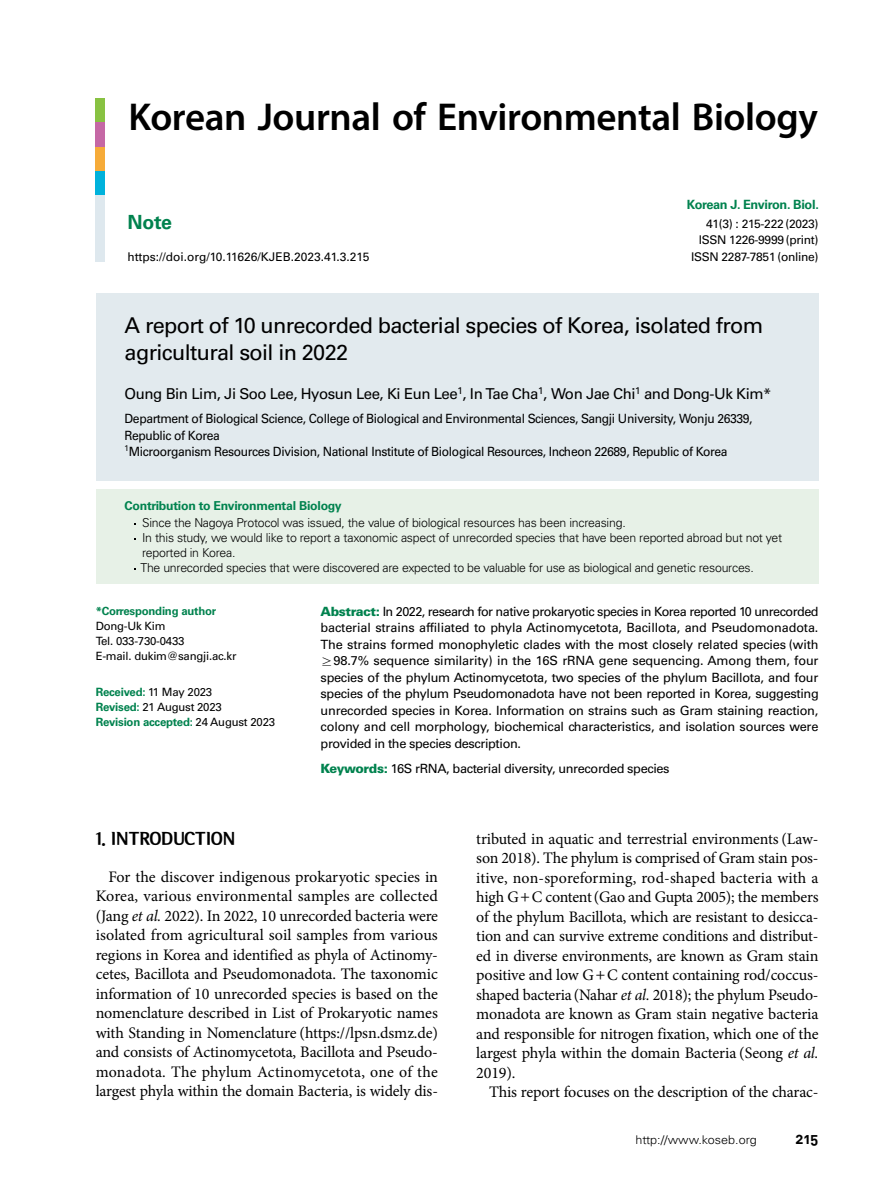
<style>
.page{position:relative;width:893px;height:1191px;background:#fff}
.page>*{position:absolute;margin:0;border:0;box-sizing:border-box;transform-origin:0 0}
.t1{font:600 39px "Myriad Pro";letter-spacing:-.01em;color:#000}
.t2{font:21.75px/27px "Univers LT Std";letter-spacing:-.03em;color:#000}
.t3{font:700 19.5px "Univers LT Std";color:#00824e}
.t4{font:700 17.25px "Auction Gothic";letter-spacing:-.03em;color:#000}
.t5{font:16.05px/19.5px "Minion Pro";letter-spacing:-.01em;color:#000;text-align:justify}
.t6{font:15px "Univers LT Std";letter-spacing:-.03em;color:#000}
.t7{font:15px "DIN Bold Alternate";color:#000}
.t8{font:12.75px/16.5px "Univers LT Std";letter-spacing:-.03em;color:#000;text-align:justify}
.t9{font:12.75px/16.5px "Univers LT Std";letter-spacing:-.03em;color:#000;scale:.95 1}
.t10{font:700 12.75px "Univers LT Std";letter-spacing:-.025em;color:#00824e}
.t11{font:300 12.3px/15px "Univers LT Std";letter-spacing:-.02em;color:#000}
.t12{font:700 12.3px "Univers LT Std";letter-spacing:-.02em;color:#00824e}
.t13{font:12px/16.5px "Univers LT Std";letter-spacing:-.025em;color:#000;text-align:right}
.t14{font:12px "Univers LT Std";color:#000}
.t15{font:300 12px "Univers LT Std";color:#000;scale:1.05 1}
.t16{font:700 11.4px/15px "Univers LT Std";letter-spacing:-.02em;color:#00824e}
.t17{font:11.4px/15px "Univers LT Std";letter-spacing:-.02em;color:#000}
.s1{font-weight:400;color:#000}
.s2{font-weight:900;color:#00824e}
.s3{font-family:"Letter Gothic Std";font-size:12px}
.s4{font-style:italic}
.s5{font-family:"Cambria Math";font-size:13.5px}
</style>
<div class="page">
<div style="left:96px;top:98px;width:9px;height:25px;background:#88c242"></div>
<div style="left:96px;top:123px;width:9px;height:24px;background:#c568a5"></div>
<div style="left:96px;top:147px;width:9px;height:25px;background:#f6ab39"></div>
<div style="left:96px;top:172px;width:9px;height:24px;background:#00b2dc"></div>
<div style="left:96px;top:196px;width:9px;height:66px;background:#dee8ee"></div>
<div style="left:96px;top:293px;width:723px;height:187px;background:#e2eaee"></div>
<div style="left:96px;top:489px;width:723px;height:94px;background:#e7f1e7"></div>
<h1 class="t1" style="left:128px;top:92px;width:691px">Korean Journal of Environmental Biology</h1>
<p class="t3" style="left:128px;top:210px;width:46px">Note</p>
<p class="t14" style="left:128px;top:249px;width:243px">https://doi.org/10.11626/KJEB.2023.41.3.215</p>
<p class="t10" style="left:687px;top:197px;width:134px">Korean J. Environ. Biol.</p>
<p class="t13" style="left:691px;top:215px;width:129px">41(3) : 215-222 (2023)<br>ISSN 1226-9999 (print)<br>ISSN 2287-7851 (online)</p>
<h2 class="t2" style="left:125px;top:312px;width:640px">A report of 10 unrecorded bacterial species of Korea, isolated from agricultural soil in 2022</h2>
<p class="t6" style="left:125px;top:384px;width:648px">Oung Bin Lim, Ji Soo Lee, Hyosun Lee, Ki Eun Lee<sup>1</sup>, In Tae Cha<sup>1</sup>, Won Jae Chi<sup>1</sup> and Dong-Uk Kim*</p>
<p class="t9" style="left:125px;top:410px;width:663px">Department of Biological Science, College of Biological and Environmental Sciences, Sangji University, Wonju 26339,<br>Republic of Korea<br><sup>1</sup>Microorganism Resources Division, National Institute of Biological Resources, Incheon 22689, Republic of Korea</p>
<p class="t12" style="left:125px;top:498px;width:219px">Contribution to Environmental Biology</p>
<p class="t11" style="left:141px;top:515px;width:643px">Since the Nagoya Protocol was issued, the value of biological resources has been increasing.<br>In this study, we would like to report a taxonomic aspect of unrecorded species that have been reported abroad but not yet reported in Korea.<br>The unrecorded species that were discovered are expected to be valuable for use as biological and genetic resources.</p>
<p class="t16" style="left:96px;top:603px;width:122px">*Corresponding author</p>
<p class="t17" style="left:96px;top:618px;width:142px">Dong-Uk Kim<br>Tel. 033-730-0433<br>E-mail. dukim@sangji.ac.kr</p>
<p class="t16" style="left:96px;top:684px;width:181px">Received: <span class="s1">11 May 2023<br></span>Revised: <span class="s1">21 August 2023<br></span>Revision accepted: <span class="s1">24 August 2023</span></p>
<p class="t8" style="left:321px;top:603px;width:500px"><span class="s2">Abstract:</span> In 2022, research for native prokaryotic species in Korea reported 10 unrecorded bacterial strains affiliated to phyla Actinomycetota, Bacillota, and Pseudomonadota.<br>The strains formed monophyletic clades with the most closely related species (with <span class="s3">≥</span>98.7% sequence similarity) in the 16S rRNA gene sequencing. Among them, four species of the phylum Actinomycetota, two species of the phylum Bacillota, and four species of the phylum Pseudomonadota have not been reported in Korea, suggesting unrecorded species in Korea. Information on strains such as Gram staining reaction, colony and cell morphology, biochemical characteristics, and isolation sources were provided in the species description.</p>
<p class="t8" style="left:321px;top:760px;width:350px"><span class="s2">Keywords:</span> 16S rRNA, bacterial diversity, unrecorded species</p>
<p class="t4" style="left:96px;top:830px;width:141px">1. INTRODUCTION</p>
<p class="t5" style="left:96px;top:867px;width:344px;text-indent:13px">For the discover indigenous prokaryotic species in Korea, various environmental samples are collected (Jang <span class="s4">et al.</span> 2022). In 2022, 10 unrecorded bacteria were isolated from agricultural soil samples from various regions in Korea and identified as phyla of Actinomy&shy;cetes, Bacillota and Pseudomonadota. The taxonomic information of 10 unrecorded species is based on the nomenclature described in List of Prokaryotic names with Standing in Nomenclature (https://lpsn.dsmz.de) and consists of Actinomycetota, Bacillota and Pseudo&shy;monadota. The phylum Actinomycetota, one of the largest phyla within the domain Bacteria, is widely dis-</p>
<p class="t5" style="left:476px;top:829px;width:344px">tributed in aquatic and terrestrial environments (Law&shy;son 2018). The phylum is comprised of Gram stain pos&shy;itive, non-sporeforming, rod-shaped bacteria with a high G<span class="s5">+</span>C content(Gao and Gupta 2005); the members of the phylum Bacillota, which are resistant to desicca&shy;tion and can survive extreme conditions and distribut&shy;ed in diverse environments, are known as Gram stain positive and low G<span class="s5">+</span>C content containing rod/coccus&shy;shaped bacteria (Nahar <span class="s4">et al.</span> 2018); the phylum Pseudo&shy;monadota are known as Gram stain negative bacteria and responsible for nitrogen fixation, which one of the largest phyla within the domain Bacteria (Seong <span class="s4">et al.<br></span>2019).</p>
<p class="t5" style="left:489px;top:1082px;width:331px">This report focuses on the description of the charac-</p>
<p class="t15" style="left:635px;top:1132px;width:117px">http://www.koseb.org</p>
<p class="t7" style="left:795px;top:1129px;width:25px">215</p>
</div>
